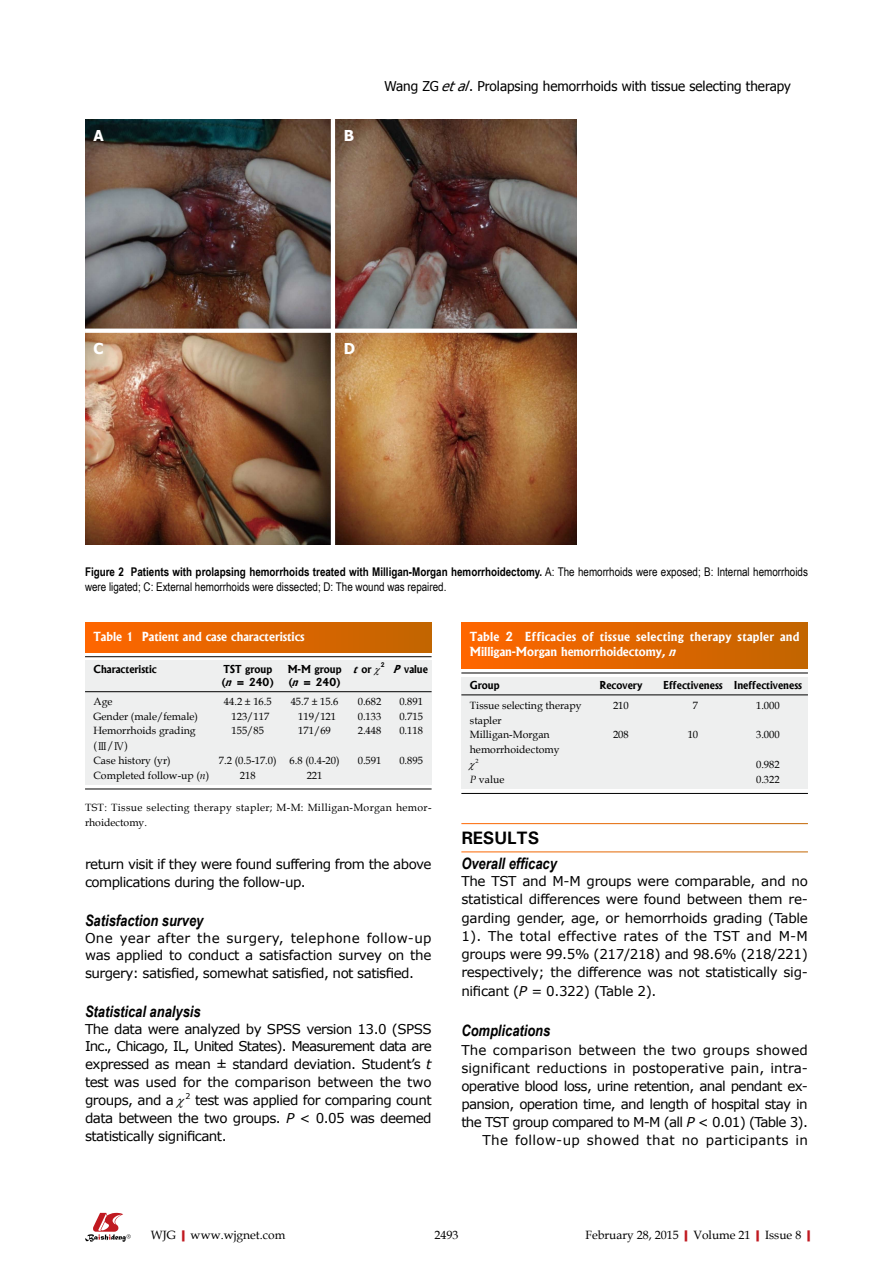
<style>
.page{position:relative;width:893px;height:1263px;background:#fff}
.page>*{position:absolute;margin:0;border:0;box-sizing:border-box;transform-origin:0 0}
.t1{font:700 18px "Univers";letter-spacing:-.01em;color:#000}
.t2{font:italic 700 15.75px "Arial Narrow";color:#000}
.t3{font:700 15px "Tahoma";color:#fff}
.t4{font:13.5px/18.3px "Verdana";letter-spacing:-.04em;color:#000;text-align:justify}
.t5{font:13.5px/18.1px "Verdana";letter-spacing:-.02em;color:#000;text-align:right}
.t6{font:13.5px "Tahoma";color:#000}
.t7{font:12px/15px "Arial Narrow";color:#000}
.t8{font:700 12px/15px "Albertus";letter-spacing:.025em;color:#fff}
.t9{font:12px "Book Antiqua";color:#000}
.t10{font:700 12px "Albertus";color:#fff}
.t11{font:10.5px/15px "Book Antiqua";color:#000}
.t12{font:700 10.5px/13.5px "Albertus";color:#000}
.t13{font:10.5px/15px "Book Antiqua";letter-spacing:.03em;color:#000}
.t14{font:7.8px "Verdana";color:#000}
.t15{font:700 6.15px "Albertus";color:#000}
.t16{font:6.15px "Book Antiqua";color:#000}
.s1{font-style:italic}
.s2{font-weight:700}
.s3{font-family:"Koz Min Pro"}
.s4{font-weight:700;color:#c01920}
</style>
<div class="page">
<svg style="left:85px;top:1213px;width:46px;height:29px"></svg>
<div style="left:85px;top:622px;width:347px;height:30px;background:linear-gradient(to right,#f60,#c16500)"></div>
<div style="left:85px;top:660px;width:347px;height:125px;background:#eeefef"></div>
<hr style="left:85px;top:656px;width:347px;height:1px;background:#000">
<hr style="left:85px;top:691px;width:347px;height:1px;background:#000">
<div style="left:461px;top:622px;width:347px;height:46px;background:linear-gradient(to right,#f60,#c26500)"></div>
<div style="left:461px;top:677px;width:347px;height:112px;background:#eeefef"></div>
<hr style="left:461px;top:672px;width:347px;height:1px;background:#000">
<hr style="left:461px;top:695px;width:347px;height:1px;background:#000">
<hr style="left:85px;top:788px;width:347px;height:1px;background:#000">
<hr style="left:461px;top:793px;width:347px;height:1px;background:#000">
<img style="left:85px;top:119px;width:492px;height:425px">
<hr style="left:331px;top:119px;width:4px;height:427px;background:#fff">
<svg style="left:85px;top:329px;width:492px;height:4px"></svg>
<p class="t3" style="left:94px;top:125px;width:12px">A</p>
<p class="t3" style="left:344px;top:125px;width:12px">B</p>
<p class="t6" style="left:384px;top:77px;width:408px">Wang ZG <span class="s1">etal</span>. Prolapsing hemorrhoids with tissue selecting therapy</p>
<p class="t3" style="left:94px;top:338px;width:12px">C</p>
<p class="t3" style="left:344px;top:338px;width:13px">D</p>
<p class="t7" style="left:85px;top:563px;width:724px"><span class="s2">Figure 2 Patients with prolapsing hemorrhoids treated with Milligan-Morgan hemorrhoidectomy.</span> A: The hemorrhoids were exposed; B: Internal hemorrhoids were ligated; C: External hemorrhoids were dissected; D: The wound was repaired.</p>
<p class="t10" style="left:94px;top:629px;width:213px">Table 1 Patient and case characteristics</p>
<p class="t12" style="left:94px;top:662px;width:65px">Characteristic</p>
<p class="t12" style="left:222px;top:662px;width:54px">TST group (<span class="s1">n</span> = 240)</p>
<p class="t12" style="left:288px;top:662px;width:55px">M-M group (<span class="s1">n</span> = 240)</p>
<p class="t12" style="left:353px;top:662px;width:20px"><span class="s1">t</span>or</p>
<p class="t15" style="left:381px;top:661px;width:5px">2</p>
<p class="t12" style="left:393px;top:662px;width:36px"><span class="s1">P</span> value</p>
<p class="t11" style="left:94px;top:694px;width:21px">Age</p>
<p class="t11" style="left:224px;top:694px;width:49px">44.2 ± 16.5</p>
<p class="t11" style="left:291px;top:694px;width:49px">45.7 ± 15.6</p>
<p class="t11" style="left:358px;top:694px;width:25px">0.682</p>
<p class="t11" style="left:399px;top:694px;width:25px">0.891</p>
<p class="t11" style="left:94px;top:708px;width:106px">Gender (male/female)</p>
<p class="t11" style="left:232px;top:708px;width:39px">123/117</p>
<p class="t11" style="left:298px;top:708px;width:39px">119/121</p>
<p class="t11" style="left:358px;top:708px;width:25px">0.133</p>
<p class="t11" style="left:399px;top:708px;width:25px">0.715</p>
<p class="t11" style="left:94px;top:723px;width:104px">Hemorrhoids grading (<span class="s3">Ⅲ</span>/<span class="s3">Ⅳ</span>)</p>
<p class="t11" style="left:232px;top:723px;width:34px">155/85</p>
<p class="t11" style="left:298px;top:723px;width:34px">171/69</p>
<p class="t11" style="left:358px;top:723px;width:25px">2.448</p>
<p class="t11" style="left:399px;top:723px;width:25px">0.118</p>
<p class="t11" style="left:94px;top:753px;width:79px">Case history (yr)</p>
<p class="t11" style="left:219px;top:753px;width:122px">7.2 (0.5-17.0) 6.8 (0.4-20)</p>
<p class="t11" style="left:358px;top:753px;width:25px">0.591</p>
<p class="t11" style="left:399px;top:753px;width:25px">0.895</p>
<p class="t11" style="left:94px;top:768px;width:117px">Completed follow-up (<span class="s1">n</span>)</p>
<p class="t11" style="left:240px;top:768px;width:17px">218</p>
<p class="t11" style="left:307px;top:768px;width:17px">221</p>
<p class="t13" style="left:85px;top:799px;width:348px">TST: Tissue selecting therapy stapler; M-M: Milligan-Morgan hemor&shy;rhoidectomy.</p>
<p class="t4" style="left:85px;top:854px;width:348px">return visit if they were found suffering from the above complications during the follow-up.</p>
<p class="t2" style="left:85px;top:908px;width:120px">Satisfaction survey</p>
<p class="t4" style="left:85px;top:928px;width:348px;line-height:17.9px">One year after the surgery, telephone follow-up was applied to conduct a satisfaction survey on the surgery: satisfied, somewhat satisfied, not satisfied.</p>
<p class="t2" style="left:85px;top:999px;width:117px">Statistical analysis</p>
<p class="t4" style="left:85px;top:1019px;width:348px;line-height:17.9px">The data were analyzed by SPSS version 13.0 (SPSS Inc., Chicago, IL, United States). Measurement data are expressed as mean ± standard deviation. Student’s <span class="s1">t </span>test was used for the comparison between the two groups, and a</p>
<p class="t14" style="left:186px;top:1091px;width:7px">2</p>
<p class="t4" style="left:85px;top:1091px;width:348px;text-indent:110px">test was applied for comparing count data between the two groups. <span class="s1">P</span> &lt; 0.05 was deemed statistically significant.</p>
<p class="t8" style="left:470px;top:629px;width:331px">Table 2 Efficacies of tissue selecting therapy stapler and<br>Milligan-Morgan hemorrhoidectomy, <span class="s1">n</span></p>
<p class="t12" style="left:470px;top:678px;width:31px">Group</p>
<p class="t12" style="left:599px;top:678px;width:44px">Recovery</p>
<p class="t12" style="left:663px;top:678px;width:140px">Effectiveness Ineffectiveness</p>
<p class="t11" style="left:470px;top:697px;width:113px">Tissue selecting therapy stapler</p>
<p class="t11" style="left:613px;top:697px;width:17px">210</p>
<p class="t11" style="left:693px;top:697px;width:7px">7</p>
<p class="t11" style="left:756px;top:697px;width:25px">1.000</p>
<p class="t11" style="left:470px;top:727px;width:91px">Milligan-Morgan hemorrhoidectomy</p>
<p class="t11" style="left:613px;top:727px;width:17px">208</p>
<p class="t11" style="left:688px;top:727px;width:12px">10</p>
<p class="t11" style="left:756px;top:727px;width:25px">3.000</p>
<p class="t16" style="left:476px;top:756px;width:5px">2</p>
<p class="t11" style="left:756px;top:757px;width:25px">0.982</p>
<p class="t11" style="left:470px;top:771px;width:36px"><span class="s1">P</span> value</p>
<p class="t11" style="left:756px;top:771px;width:25px">0.322</p>
<p class="t1" style="left:461px;top:826px;width:79px">RESULTS</p>
<p class="t2" style="left:461px;top:852px;width:97px">Overall efficacy</p>
<p class="t4" style="left:461px;top:871px;width:348px">The TST and M-M groups were comparable, and no statistical differences were found between them re&shy;garding gender, age, or hemorrhoids grading (Table 1). The total effective rates of the TST and M-M groups were 99.5% (217/218) and 98.6% (218/221) respectively; the difference was not statistically sig&shy;nificant (<span class="s1">P =</span> 0.322) (Table 2).</p>
<p class="t2" style="left:461px;top:1019px;width:90px">Complications</p>
<p class="t5" style="left:461px;top:1040px;width:348px">The comparison between the two groups showed significant reductions in postoperative pain, intra&shy;operative blood loss, urine retention, anal pendant ex&shy;pansion, operation time, and length of hospital stay in the TST group compared to M-M (all <span class="s1">P</span> &lt; 0.01) (Table 3).<br>The follow-up showed that no participants in</p>
<p class="t9" style="left:151px;top:1226px;width:136px">WJG<span class="s4">|</span>www.wjgnet.com</p>
<p class="t9" style="left:434px;top:1226px;width:25px">2493</p>
<p class="t9" style="left:585px;top:1226px;width:232px">February 28, 2015<span class="s4">|</span>Volume 21<span class="s4">|</span>Issue 8<span class="s4">|</span></p>
</div>
